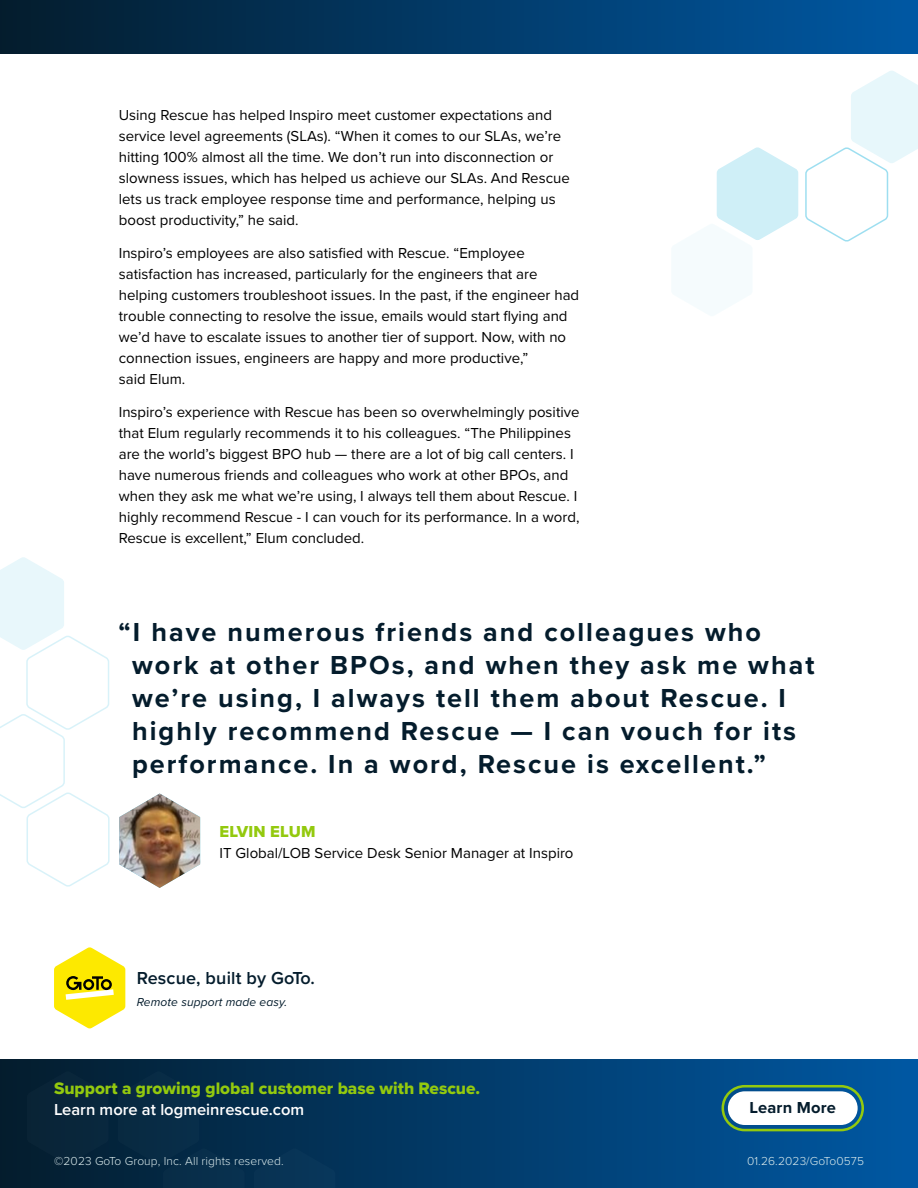
<style>
.page{position:relative;width:918px;height:1188px;background:#fff}
.page>*{position:absolute;margin:0;border:0;box-sizing:border-box;transform-origin:0 0}
.H1{font:700 27px/33px "Proxima Nova";letter-spacing:.075em;color:#041c2c}
.H1-2{font:600 18px "Proxima Nova";letter-spacing:.01em;color:#041c2c}
.Body{font:17.25px "Proxima Nova Extrabld";color:#93c90e}
.Body-2{font:600 16.5px "Proxima Nova";color:#fff}
.H2{font:16.5px "Proxima Nova Extrabld";letter-spacing:.01em;color:#93c90e}
._04_Intro_Text{font:700 16.5px "Proxima Nova";letter-spacing:.01em;color:#041c2c}
.Body-3{font:15px/21px "Proxima Nova";color:#000}
._01_Document_Type{font:300 12px "Proxima Nova";letter-spacing:.01em;color:#daeaec}
.H1-3{font:italic 12px "Proxima Nova";letter-spacing:.01em;color:#041c2c}
</style>
<div class="page">
<svg style="left:0;top:1059px;width:918px;height:129px;background:#013e70"></svg>
<svg style="left:118px;top:1071px;width:127px;height:117px;background:#052a46"></svg>
<div style="left:254px;top:1148px;width:81px;height:40px;background:#083456"></div>
<div style="left:27px;top:1071px;width:82px;height:93px;background:#09253a"></div>
<svg style="left:716px;top:147px;width:82px;height:93px"></svg>
<svg style="left:805px;top:71px;width:113px;height:171px"></svg>
<img style="left:119px;top:794px;width:81px;height:94px">
<svg style="left:0;top:557px;width:110px;height:330px"></svg>
<svg style="left:54px;top:947px;width:71px;height:81px"></svg>
<div style="left:0;top:0;width:918px;height:54px;background:linear-gradient(to right,#041c2d,#0058a3)"></div>
<div style="left:722px;top:1085px;width:142px;height:46px;border:3px solid #93c90e;border-radius:22px"></div>
<div style="left:728px;top:1091px;width:130px;height:34px;background:#fff;border-radius:17px"></div>
<p class="Body-3" style="left:119px;top:104px;width:453px">Using Rescue has helped Inspiro meet customer expectations and service level agreements (SLAs). “When it comes to our SLAs, we’re hitting 100% almost all the time. We don’t run into disconnection or slowness issues, which has helped us achieve our SLAs. And Rescue lets us track employee response time and performance, helping us boost productivity,” he said.</p>
<p class="Body-3" style="left:119px;top:242px;width:462px">Inspiro’s employees are also satisfied with Rescue. “Employee satisfaction has increased, particularly for the engineers that are helping customers troubleshoot issues. In the past, if the engineer had trouble connecting to resolve the issue, emails would start flying and we’d have to escalate issues to another tier of support. Now, with no connection issues, engineers are happy and more productive,”<br>said Elum.</p>
<p class="Body-3" style="left:119px;top:401px;width:462px">Inspiro’s experience with Rescue has been so overwhelmingly positive that Elum regularly recommends it to his colleagues. “The Philippines are the world’s biggest BPO hub — there are a lot of big call centers. I have numerous friends and colleagues who work at other BPOs, and when they ask me what we’re using, I always tell them about Rescue. I highly recommend Rescue - I can vouch for its performance. In a word, Rescue is excellent,” Elum concluded.</p>
<p class="H1" style="left:132px;top:614px;width:684px;text-indent:-14px">“I have numerous friends and colleagues who work at other BPOs, and when they ask me what we’re using, I always tell them about Rescue. I highly recommend Rescue — I can vouch for its performance. In a word, Rescue is excellent.”</p>
<p class="H2" style="left:220px;top:819px;width:97px">ELVIN ELUM</p>
<p class="Body-3" style="left:220px;top:842px;width:355px">IT Global/LOB Service Desk Senior Manager at Inspiro</p>
<p class="H1-2" style="left:137px;top:965px;width:180px">Rescue, built by GoTo.</p>
<p class="H1-3" style="left:137px;top:993px;width:152px">Remote support made easy.</p>
<p class="Body" style="left:54px;top:1075px;width:428px">Support a growing global customer base with Rescue.</p>
<p class="Body-2" style="left:54px;top:1097px;width:252px">Learn more at logmeinrescue.com</p>
<p class="_01_Document_Type" style="left:54px;top:1152px;width:231px">©2023 GoTo Group, Inc. All rights reserved.</p>
<p class="_04_Intro_Text" style="left:750px;top:1095px;width:88px">Learn More</p>
<p class="_01_Document_Type" style="left:747px;top:1152px;width:118px">01.26.2023/GoTo0575</p>
</div>
